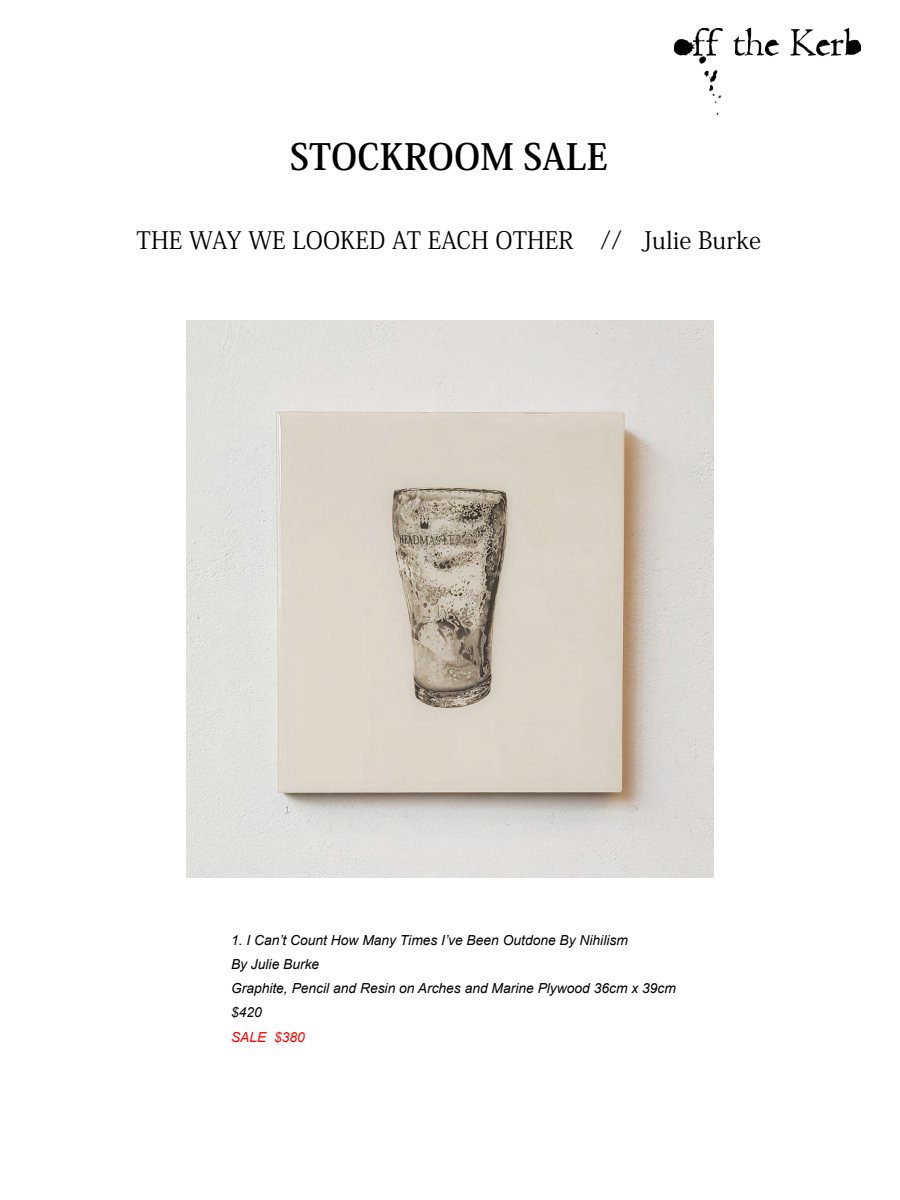
<style>
.page{position:relative;width:900px;height:1200px;background:#fff}
.page>*{position:absolute;margin:0;border:0;box-sizing:border-box;transform-origin:0 0}
.t1{font:700 36px "Koz Min Pr 6 N";color:#000}
.t2{font:24px "Koz Min Pr 6 N";color:#000}
.t3{font:italic 13.8px/24.2px "Arial";color:#000}
.t4{font:italic 13.8px "Arial";color:#f00}
</style>
<div class="page">
<img style="left:675px;top:29px;width:186px;height:85px">
<div style="left:780px;top:60px;width:88px;height:10px;background:#fff"></div>
<img style="left:186px;top:320px;width:528px;height:557px">
<h1 class="t1" style="left:290px;top:137px;width:319px">STOCKROOM SALE</h1>
<h2 class="t2" style="left:137px;top:227px;width:438px">THE WAY WE LOOKED AT EACH OTHER</h2>
<h2 class="t2" style="left:600px;top:227px;width:23px">//</h2>
<h2 class="t2" style="left:642px;top:227px;width:121px">Julie Burke</h2>
<p class="t3" style="left:231px;top:928px;width:446px">1. I Can t’ Count How Many Times ’I ve Been Outdone By Nihilism<br>By Julie Burke<br>Graphite, Pencil and Resin on Arches and Marine Plywood 36cm x 39cm $420</p>
<p class="t4" style="left:274px;top:1028px;width:32px">$380</p>
<p class="t4" style="left:231px;top:1028px;width:37px">SALE</p>
</div>
